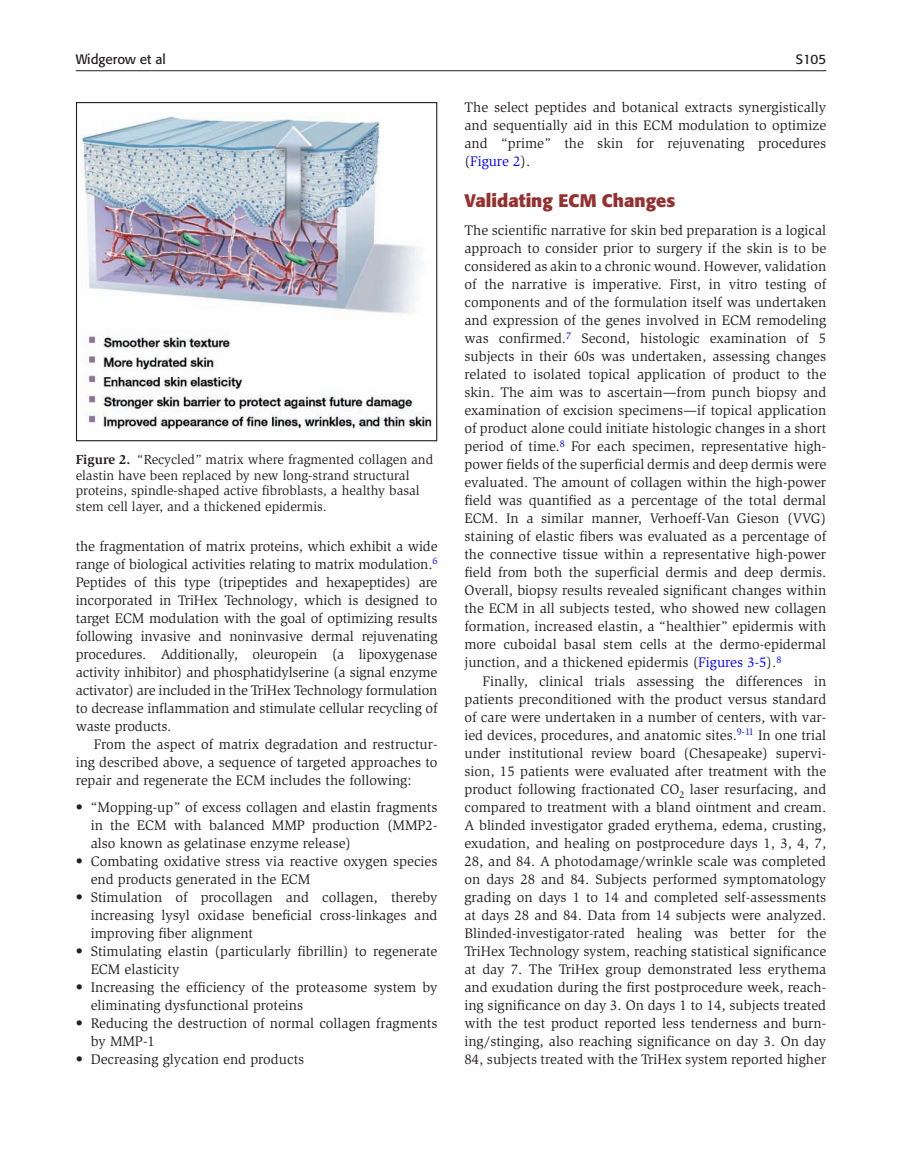
<style>
.page{position:relative;width:902px;height:1174px;background:#fff}
.page>*{position:absolute;margin:0;border:0;box-sizing:border-box;transform-origin:0 0}
.t1{font:700 18px "Formata";color:#943230}
.t2{font:14.25px/18px "Slimbach Std";color:#231f20;text-align:justify}
.t3{font:13.5px/15.8px "Slimbach Std";color:#231f20}
.t4{font:13.5px "Formata";color:#231f20}
.s1{font-weight:700}
.s2{color:#00f}
</style>
<div class="page">
<hr style="left:76px;top:70px;width:750px;height:1px;background:#231f20">
<div style="left:76px;top:102px;width:361px;height:339px;border:1px solid #231f20"></div>
<img style="left:80px;top:116px;width:352px;height:314px">
<p class="t4" style="left:76px;top:51px;width:92px">Widgerow et al</p>
<p class="t4" style="left:795px;top:51px;width:32px">S105</p>
<p class="t3" style="left:76px;top:451px;width:359px"><span class="s1">Figure 2.</span> “Recycled” matrix where fragmented collagen and elastin have been replaced by new long-strand structural proteins, spindle-shaped active fibroblasts, a healthy basal stem cell layer, and a thickened epidermis.</p>
<p class="t2" style="left:76px;top:537px;width:363px">the fragmentation of matrix proteins, which exhibit a wide range of biological activities relating to matrix modulation.<sup>6<br></sup>Peptides of this type (tripeptides and hexapeptides) are incorporated in TriHex Technology, which is designed to target ECM modulation with the goal of optimizing results following invasive and noninvasive dermal rejuvenating procedures. Additionally, oleuropein (a lipoxygenase activity inhibitor) and phosphatidylserine (a signal enzyme activator) are included in the TriHex Technology formulation to decrease inflammation and stimulate cellular recycling of waste products.</p>
<p class="t2" style="left:76px;top:735px;width:363px;text-indent:18px">From the aspect of matrix degradation and restructur&shy;ing described above, a sequence of targeted approaches to repair and regenerate the ECM includes the following:</p>
<p class="t2" style="left:91px;top:798px;width:348px;text-indent:-15px">• “Mopping-up” of excess collagen and elastin fragments in the ECM with balanced MMP production (MMP2- also known as gelatinase enzyme release)</p>
<p class="t2" style="left:91px;top:852px;width:348px;text-indent:-15px">• Combating oxidative stress via reactive oxygen species end products generated in the ECM</p>
<p class="t2" style="left:91px;top:888px;width:348px;text-indent:-15px">• Stimulation of procollagen and collagen, thereby increasing lysyl oxidase beneficial cross-linkages and improving fiber alignment</p>
<p class="t2" style="left:91px;top:942px;width:348px;text-indent:-15px">• Stimulating elastin (particularly fibrillin) to regenerate<br>ECM elasticity</p>
<p class="t2" style="left:91px;top:978px;width:348px;text-indent:-15px">• Increasing the efficiency of the proteasome system by eliminating dysfunctional proteins</p>
<p class="t2" style="left:91px;top:1014px;width:348px;text-indent:-15px">• Reducing the destruction of normal collagen fragments by MMP-1</p>
<p class="t2" style="left:76px;top:1050px;width:230px">• Decreasing glycation end products</p>
<p class="t2" style="left:464px;top:99px;width:363px">The select peptides and botanical extracts synergistically and sequentially aid in this ECM modulation to optimize and “prime” the skin for rejuvenating procedures (<span class="s2">Figure 2</span>).</p>
<p class="t1" style="left:464px;top:189px;width:212px">Validating ECM Changes</p>
<p class="t2" style="left:464px;top:222px;width:363px">The scientific narrative for skin bed preparation is a logical approach to consider prior to surgery if the skin is to be considered as akin to a chronic wound. However, validation of the narrative is imperative. First, in vitro testing of components and of the formulation itself was undertaken and expression of the genes involved in ECM remodeling was confirmed.<sup>7</sup> Second, histologic examination of 5 subjects in their 60s was undertaken, assessing changes related to isolated topical application of product to the skin. The aim was to ascertain—from punch biopsy and examination of excision specimens—if topical application of product alone could initiate histologic changes in a short period of time.<sup>8</sup> For each specimen, representative high&shy;power fields of the superficial dermis and deep dermis were evaluated. The amount of collagen within the high-power field was quantified as a percentage of the total dermal ECM. In a similar manner, Verhoeff-Van Gieson (VVG) staining of elastic fibers was evaluated as a percentage of the connective tissue within a representative high-power field from both the superficial dermis and deep dermis.<br>Overall, biopsy results revealed significant changes within the ECM in all subjects tested, who showed new collagen formation, increased elastin, a “healthier” epidermis with more cuboidal basal stem cells at the dermo-epidermal junction, and a thickened epidermis (<span class="s2">Figures 3-5</span>).<sup>8</sup></p>
<p class="t2" style="left:464px;top:672px;width:363px;text-indent:18px">Finally, clinical trials assessing the differences in patients preconditioned with the product versus standard of care were undertaken in a number of centers, with var&shy;ied devices, procedures, and anatomic sites.<sup>9-11</sup> In one trial under institutional review board (Chesapeake) supervi&shy;sion, 15 patients were evaluated after treatment with the product following fractionated CO<sub>2</sub> laser resurfacing, and compared to treatment with a bland ointment and cream.<br>A blinded investigator graded erythema, edema, crusting, exudation, and healing on postprocedure days 1, 3, 4, 7, 28, and 84. A photodamage/wrinkle scale was completed on days 28 and 84. Subjects performed symptomatology grading on days 1 to 14 and completed self-assessments at days 28 and 84. Data from 14 subjects were analyzed.<br>Blinded-investigator-rated healing was better for the TriHex Technology system, reaching statistical significance at day 7. The TriHex group demonstrated less erythema and exudation during the first postprocedure week, reach&shy;ing significance on day 3. On days 1 to 14, subjects treated with the test product reported less tenderness and burn&shy;ing/stinging, also reaching significance on day 3. On day 84, subjects treated with the TriHex system reported higher</p>
</div>
